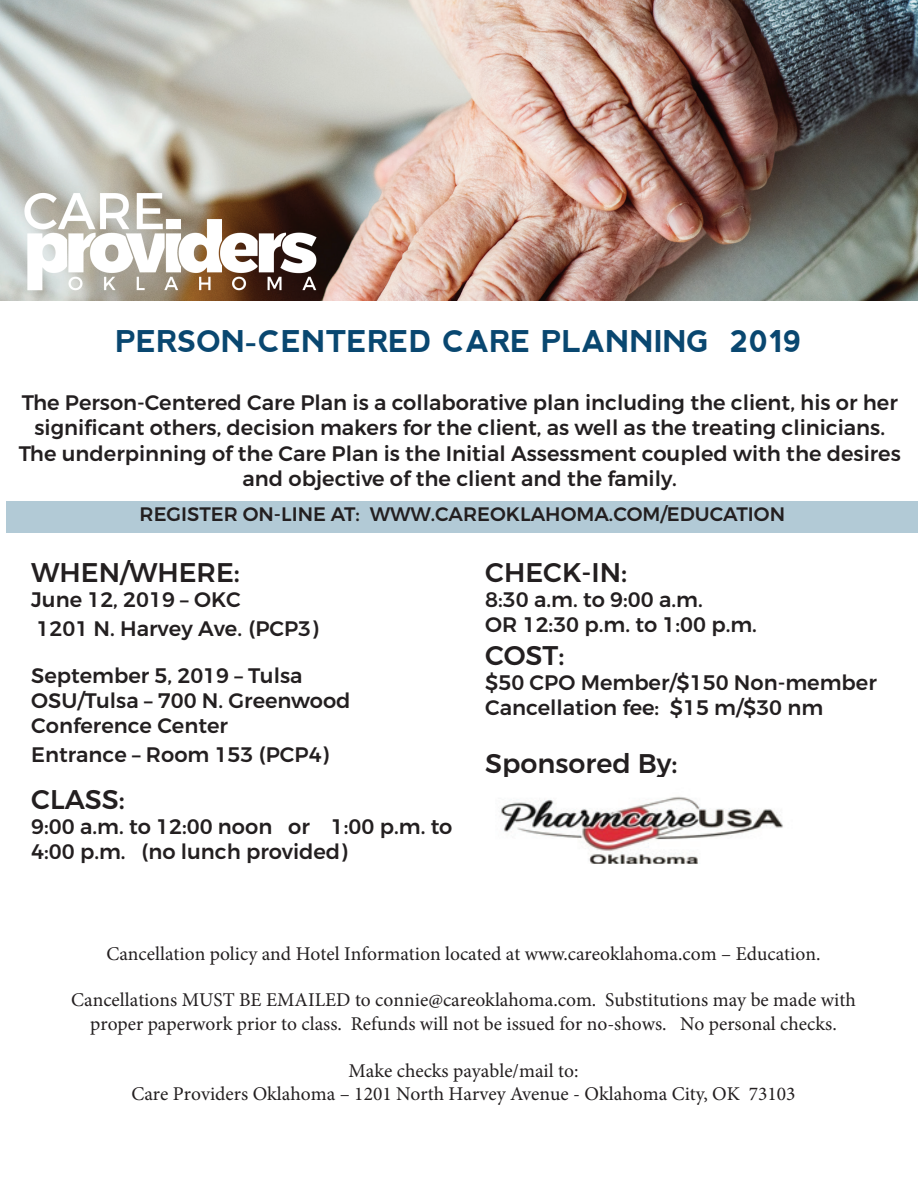
<style>
.page{position:relative;width:918px;height:1188px;background:#fff}
.page>*{position:absolute;margin:0;border:0;box-sizing:border-box;transform-origin:0 0}
.t1{font:30px "Abside";color:#094770}
.t2{font:500 27px "Montserrat";color:#231f20}
.t3{font:500 21px/25.2px "Montserrat";color:#231f20}
.t4{font:19.5px/23.4px "Minion Pro";color:#231f20;text-align:center}
.t5{font:500 19.5px "Montserrat";color:#231f20}
</style>
<div class="page">
<img style="left:0;top:0;width:918px;height:300px">
<img style="left:24px;top:192px;width:293px;height:98px">
<div style="left:7px;top:501px;width:911px;height:32px;background:#b2cad6"></div>
<img style="left:500px;top:796px;width:283px;height:68px">
<h1 class="t1" style="left:116px;top:321px;width:688px">PERSON-CENTERED CARE PLANNING 2019</h1>
<p class="t3" style="left:19px;top:390px;width:884px;text-align:center">The Person-Centered Care Plan is a collaborative plan including the client, his or her significant others, decision makers for the client, as well as the treating clinicians.<br>The underpinning of the Care Plan is the Initial Assessment coupled with the desires and objective of the client and the family.</p>
<p class="t5" style="left:140px;top:502px;width:647px">REGISTER ON-LINE AT: WWW.CAREOKLAHOMA.COM/EDUCATION</p>
<p class="t2" style="left:31px;top:555px;width:210px">WHEN/WHERE:</p>
<p class="t3" style="left:31px;top:585px;width:289px;line-height:29.2px">June 12, 2019 – OKC<br>1201 N. Harvey Ave. (PCP3)</p>
<p class="t3" style="left:31px;top:663px;width:321px">September 5, 2019 – Tulsa<br>OSU/Tulsa – 700 N. Greenwood<br>Conference Center</p>
<p class="t3" style="left:31px;top:742px;width:299px">Entrance – Room 153 (PCP4)</p>
<p class="t2" style="left:31px;top:782px;width:95px">CLASS:</p>
<p class="t3" style="left:31px;top:814px;width:423px">9:00 a.m. to 12:00 noon or 1:00 p.m. to<br>4:00 p.m. (no lunch provided)</p>
<p class="t2" style="left:485px;top:555px;width:143px">CHECK-IN:</p>
<p class="t3" style="left:485px;top:587px;width:273px">8:30 a.m. to 9:00 a.m.<br>OR 12:30 p.m. to 1:00 p.m.</p>
<p class="t2" style="left:485px;top:638px;width:81px">COST:</p>
<p class="t3" style="left:485px;top:670px;width:393px">$50 CPO Member/$150 Non-member<br>Cancellation fee: $15 m/$30 nm</p>
<p class="t2" style="left:485px;top:746px;width:194px">Sponsored By:</p>
<p class="t4" style="left:106px;top:942px;width:716px">Cancellation policy and Hotel Information located at www.careoklahoma.com – Education.</p>
<p class="t4" style="left:71px;top:989px;width:786px">Cancellations MUST BE EMAILED to connie@careoklahoma.com. Substitutions may be made with proper paperwork prior to class. Refunds will not be issued for no-shows. No personal checks.</p>
<p class="t4" style="left:131px;top:1059px;width:666px">Make checks payable/mail to:<br>Care Providers Oklahoma – 1201 North Harvey Avenue - Oklahoma City, OK 73103</p>
</div>
